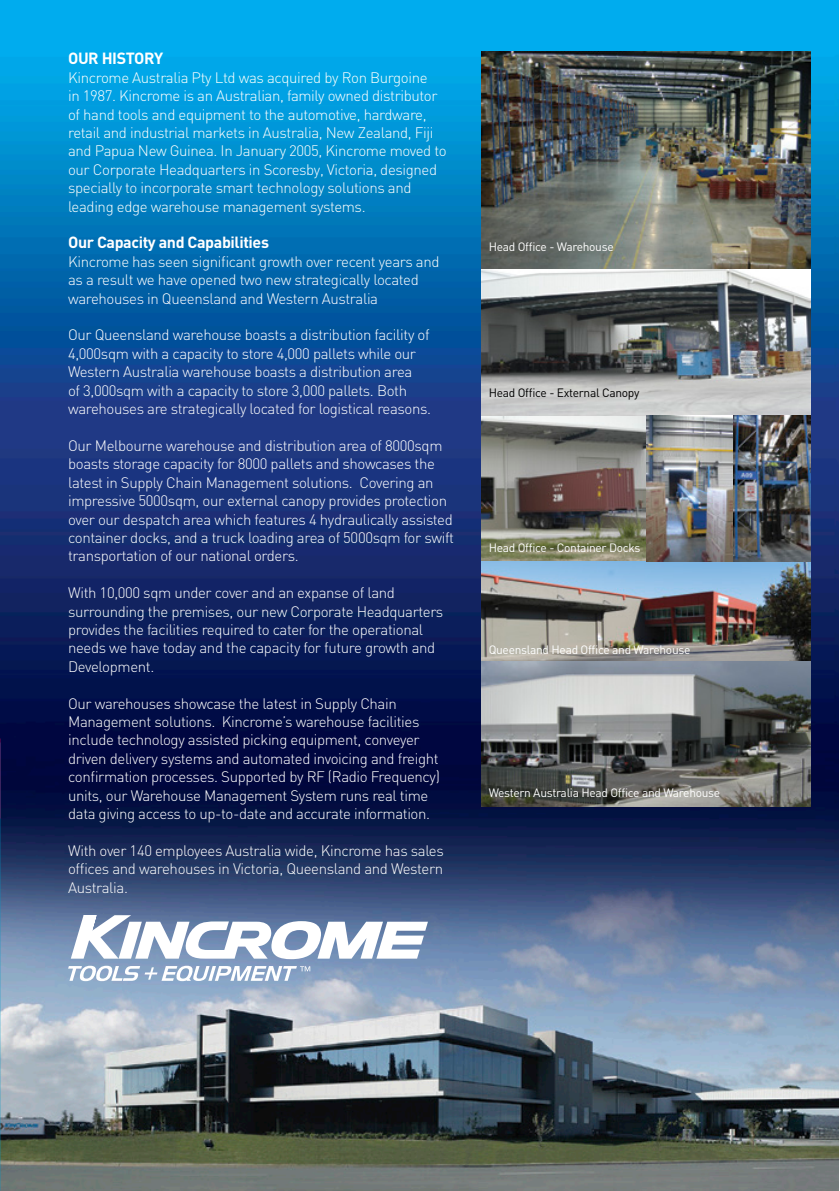
<style>
.page{position:relative;width:840px;height:1191px;background:#fff}
.page>*{position:absolute;margin:0;border:0;box-sizing:border-box;transform-origin:0 0}
.t1{font:700 16px "DIN";letter-spacing:-.025em;color:#fff}
.t2{font:300 15px/18.4px "DIN";letter-spacing:-.025em;color:#fff}
.t3{font:12px "DIN";letter-spacing:-.025em;color:#fff}
.t4{font:12px "DIN";letter-spacing:-.025em;color:#000}
</style>
<div class="page">
<img style="left:1px;top:1px;width:837px;height:1190px">
<img style="left:0;top:1px;width:1px;height:1190px">
<svg style="left:68px;top:965px;width:242px;height:16px"></svg>
<svg style="left:71px;top:915px;width:356px;height:44px"></svg>
<img style="left:481px;top:660px;width:328px;height:146px">
<img style="left:481px;top:51px;width:328px;height:364px">
<img style="left:481px;top:405px;width:201px;height:156px">
<img style="left:481px;top:561px;width:328px;height:99px">
<img style="left:645px;top:415px;width:87px;height:146px">
<img style="left:732px;top:415px;width:77px;height:146px">
<p class="t1" style="left:68px;top:48px;width:97px">OUR HISTORY</p>
<p class="t2" style="left:68px;top:68px;width:380px">Kincrome Australia Pty Ltd was acquired by Ron Burgoine<br>in 1987. Kincrome is an Australian, family owned distributor of hand tools and equipment to the automotive, hardware, retail and industrial markets in Australia, New Zealand, Fiji and Papua New Guinea. In January 2005, Kincrome moved to our Corporate Headquarters in Scoresby, Victoria, designed specially to incorporate smart technology solutions and leading edge warehouse management systems.</p>
<p class="t1" style="left:68px;top:232px;width:202px">Our Capacity and Capabilities</p>
<p class="t2" style="left:68px;top:252px;width:373px">Kincrome has seen significant growth over recent years and as a result we have opened two new strategically located warehouses in Queensland and Western Australia</p>
<p class="t2" style="left:68px;top:326px;width:364px">Our Queensland warehouse boasts a distribution facility of 4,000sqm with a capacity to store 4,000 pallets while our Western Australia warehouse boasts a distribution area<br>of 3,000sqm with a capacity to store 3,000 pallets. Both warehouses are strategically located for logistical reasons.</p>
<p class="t2" style="left:68px;top:436px;width:387px">Our Melbourne warehouse and distribution area of 8000sqm boasts storage capacity for 8000 pallets and showcases the latest in Supply Chain Management solutions. Covering an impressive 5000sqm, our external canopy provides protection over our despatch area which features 4 hydraulically assisted container docks, and a truck loading area of 5000sqm for swift transportation of our national orders.</p>
<p class="t2" style="left:68px;top:583px;width:376px">With 10,000 sqm under cover and an expanse of land surrounding the premises, our new Corporate Headquarters provides the facilities required to cater for the operational needs we have today and the capacity for future growth and Development.</p>
<p class="t2" style="left:68px;top:694px;width:373px">Our warehouses showcase the latest in Supply Chain Management solutions. Kincrome’s warehouse facilities include technology assisted picking equipment, conveyer driven delivery systems and automated invoicing and freight confirmation processes. Supported by RF (Radio Frequency) units, our Warehouse Management System runs real time data giving access to up-to-date and accurate information.</p>
<p class="t2" style="left:68px;top:841px;width:377px;text-align:justify">With over 140 employees Australia wide, Kincrome has sales offices and warehouses in Victoria, Queensland and Western Australia.</p>
<p class="t3" style="left:488px;top:239px;width:126px">Head Office - Warehouse</p>
<p class="t4" style="left:488px;top:385px;width:152px">Head Office - External Canopy</p>
<p class="t3" style="left:488px;top:540px;width:153px">Head Office - Container Docks</p>
<p class="t3" style="left:488px;top:642px;width:203px">Queensland Head Office and Warehouse</p>
<p class="t3" style="left:488px;top:785px;width:233px">Western Australia Head Office and Warehouse</p>
</div>
